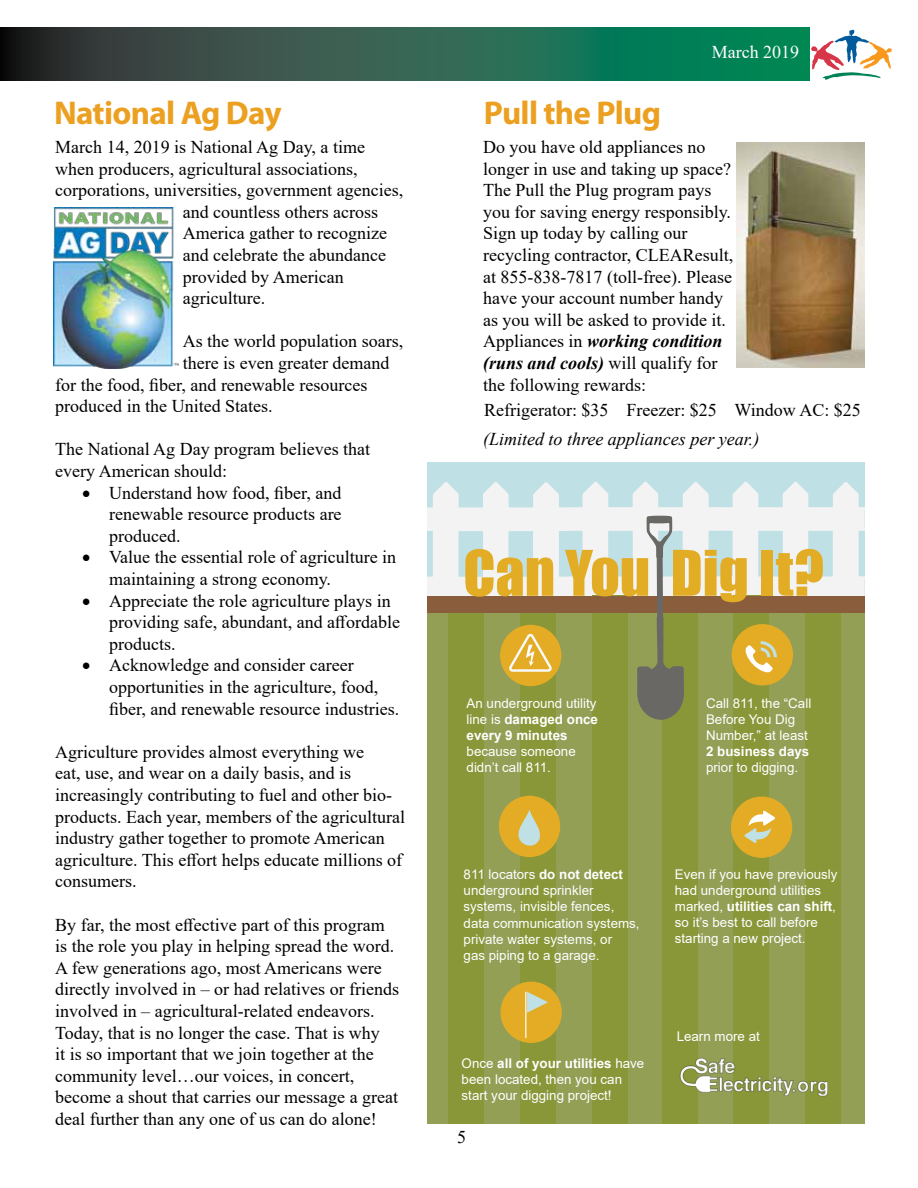
<style>
.page{position:relative;width:918px;height:1188px;background:#fff}
.page>*{position:absolute;margin:0;border:0;box-sizing:border-box;transform-origin:0 0}
.t1{font:58.05px "Impact";color:#e3ac25}
.t2{font:700 33px "Myriad Pro";letter-spacing:-.02em;color:#eca021}
.t3{font:18px/21.6px "Times New Roman";color:#000}
.t4{font:italic 18px "Times New Roman";color:#000}
.t5{font:18px "Times New Roman";color:#fff}
.t6{font:13.35px/16px "Arial";color:#fff}
.t7{font:13.35px/16px "Arial";color:#fdfefe}
.t8{font:700 13.35px "Arial";color:#fff}
.s1{font-weight:700;font-style:italic}
.s2{font-weight:700}
</style>
<div class="page">
<svg style="left:811px;top:29px;width:81px;height:51px"></svg>
<svg style="left:0;top:27px;width:809px;height:54px;background:#245f4b"></svg>
<img style="left:54px;top:207px;width:124px;height:162px">
<img style="left:737px;top:142px;width:127px;height:225px">
<div style="left:427px;top:462px;width:437px;height:139px;background:#bfe0e5"></div>
<div style="left:427px;top:601px;width:437px;height:523px;background:#929f55"></div>
<div style="left:448px;top:598px;width:36px;height:526px;background:#899739"></div>
<div style="left:662px;top:597px;width:36px;height:527px;background:#899739"></div>
<div style="left:592px;top:596px;width:36px;height:528px;background:#899739"></div>
<div style="left:520px;top:600px;width:36px;height:524px;background:#899739"></div>
<div style="left:805px;top:597px;width:36px;height:527px;background:#899739"></div>
<div style="left:733px;top:596px;width:36px;height:528px;background:#899739"></div>
<div style="left:499px;top:796px;width:61px;height:61px;background:#e3ac24;border-radius:50%"></div>
<div style="left:731px;top:797px;width:61px;height:61px;background:#e3ac24;border-radius:50%"></div>
<div style="left:500px;top:982px;width:62px;height:61px;background:#e3ac24;border-radius:50%"></div>
<hr style="left:525px;top:992px;width:1px;height:46px;background:#fff">
<svg style="left:527px;top:992px;width:21px;height:21px"></svg>
<svg style="left:427px;top:481px;width:437px;height:238px"></svg>
<svg style="left:518px;top:809px;width:22px;height:37px"></svg>
<svg style="left:744px;top:810px;width:31px;height:33px"></svg>
<img style="left:679px;top:1057px;width:149px;height:40px">
<h2 class="t2" style="left:54px;top:91px;width:229px">National Ag Day</h2>
<p class="t3" style="left:55px;top:136px;width:311px">March 14, 2019 is National Ag Day, a time</p>
<p class="t3" style="left:55px;top:157px;width:304px">when producers, agricultural associations,</p>
<p class="t3" style="left:55px;top:179px;width:349px">corporations, universities, government agencies,</p>
<p class="t3" style="left:183px;top:200px;width:197px">and countless others across</p>
<p class="t3" style="left:183px;top:222px;width:206px">America gather to recognize</p>
<p class="t3" style="left:183px;top:244px;width:205px">and celebrate the abundance</p>
<p class="t3" style="left:183px;top:265px;width:162px">provided by American</p>
<p class="t3" style="left:183px;top:287px;width:84px">agriculture.</p>
<p class="t3" style="left:183px;top:330px;width:222px">As the world population soars,</p>
<p class="t3" style="left:183px;top:352px;width:208px">there is even greater demand</p>
<p class="t3" style="left:55px;top:373px;width:314px">for the food, fiber, and renewable resources</p>
<p class="t3" style="left:55px;top:395px;width:219px">produced in the United States.</p>
<p class="t3" style="left:55px;top:438px;width:316px">The National Ag Day program believes that every American should:</p>
<p class="t3" style="left:109px;top:481px;width:234px;text-align:justify;text-indent:-27px">• Understand how food, fiber, and renewable resource products are produced.</p>
<p class="t3" style="left:109px;top:546px;width:288px;text-indent:-27px">• Value the essential role of agriculture in maintaining a strong economy.</p>
<p class="t3" style="left:109px;top:589px;width:292px;text-indent:-27px">• Appreciate the role agriculture plays in providing safe, abundant, and affordable products.</p>
<p class="t3" style="left:109px;top:654px;width:292px;text-indent:-27px">• Acknowledge and consider career opportunities in the agriculture, food, fiber, and renewable resource industries.</p>
<p class="t3" style="left:55px;top:740px;width:351px">Agriculture provides almost everything we<br>eat, use, and wear on a daily basis, and is increasingly contributing to fuel and other bio&shy;products. Each year, members of the agricultural industry gather together to promote American agriculture. This effort helps educate millions of consumers.</p>
<p class="t3" style="left:55px;top:913px;width:345px">By far, the most effective part of this program is the role you play in helping spread the word.<br>A few generations ago, most Americans were directly involved in – or had relatives or friends involved in – agricultural-related endeavors.<br>Today, that is no longer the case. That is why<br>it is so important that we join together at the community level…our voices, in concert, become a shout that carries our message a great deal further than any one of us can do alone!</p>
<h2 class="t2" style="left:484px;top:91px;width:179px">Pull the Plug</h2>
<p class="t5" style="left:712px;top:39px;width:89px">March 2019</p>
<p class="t3" style="left:483px;top:136px;width:252px">Do you have old appliances no longer in use and taking up space?<br>The Pull the Plug program pays you for saving energy responsibly.<br>Sign up today by calling our recycling contractor, CLEAResult, at 855-838-7817 (toll-free). Please have your account number handy as you will be asked to provide it.<br>Appliances in <span class="s1">working condition (runs and cools)</span> will qualify for the following rewards:</p>
<p class="t3" style="left:484px;top:399px;width:378px">Refrigerator: $35 Freezer: $25 Window AC: $25</p>
<p class="t4" style="left:483px;top:426px;width:278px">(Limited to three appliances per year.)</p>
<h1 class="t1" style="left:463px;top:528px;width:362px">Can You Dig It?</h1>
<p class="t6" style="left:467px;top:695px;width:133px;text-align:justify">An underground utility line is <span class="s2">damaged once every 9 minutes</span></p>
<p class="t6" style="left:467px;top:743px;width:111px">because someone didn’t call 811.</p>
<p class="t6" style="left:706px;top:695px;width:107px">Call 811, the “Call<br>Before You Dig<br>Number,” at least</p>
<p class="t8" style="left:706px;top:742px;width:105px">2 business days</p>
<p class="t6" style="left:706px;top:759px;width:94px">prior to digging.</p>
<p class="t7" style="left:464px;top:867px;width:178px">811 locators <span class="s2">do not detect </span>underground sprinkler systems, invisible fences, data communication systems, private water systems, or<br>gas piping to a garage.</p>
<p class="t6" style="left:462px;top:1055px;width:184px">Once <span class="s2">all of your utilities</span> have been located, then you can start your digging project!</p>
<p class="t3" style="left:457px;top:1125px;width:10px">5</p>
<p class="t6" style="left:675px;top:866px;width:164px">Even if you have previously had underground utilities marked, <span class="s2">utilities can shift</span>, so it’s best to call before starting a new project.</p>
<p class="t6" style="left:677px;top:1028px;width:85px">Learn more at</p>
</div>
